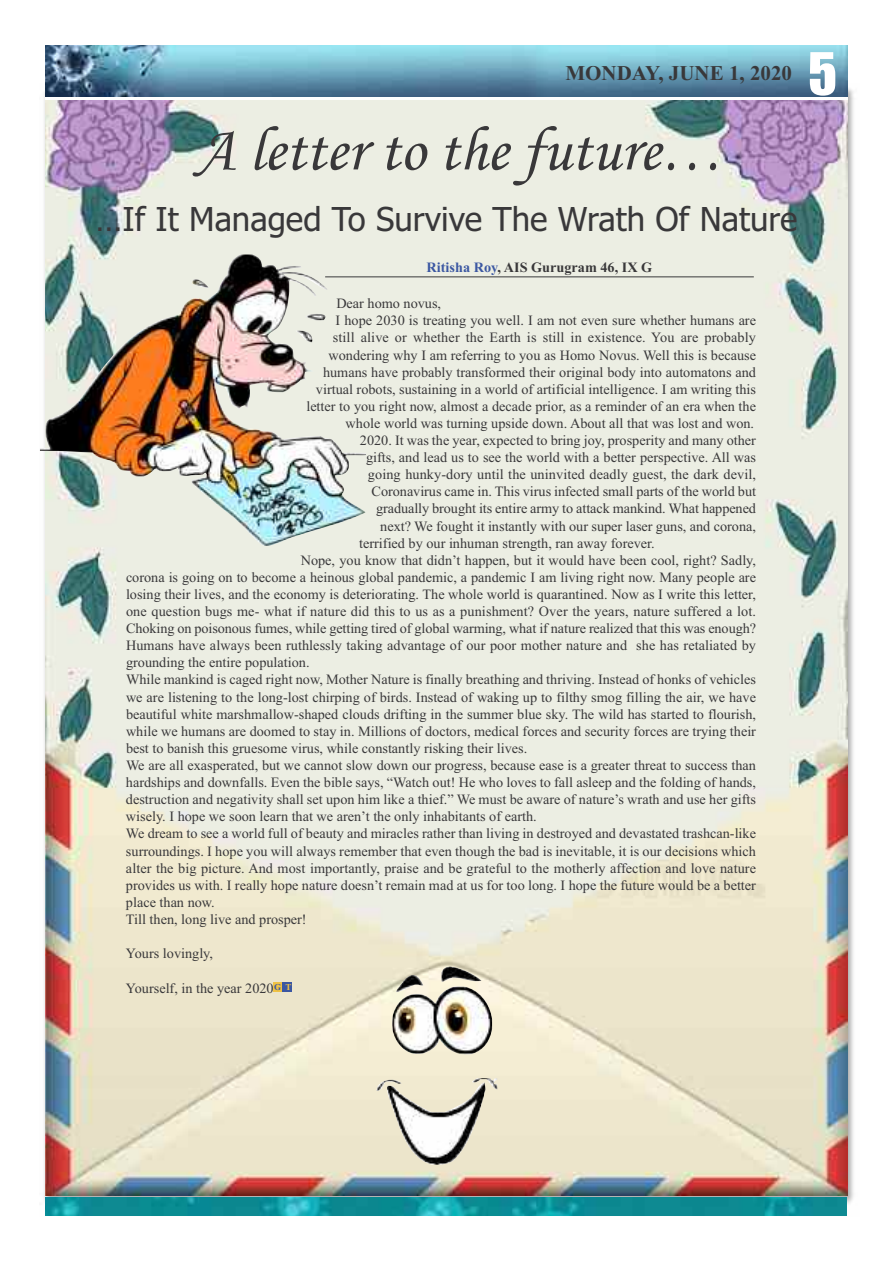
<style>
.page{position:relative;width:893px;height:1263px;background:#fff}
.page>*{position:absolute;margin:0;border:0;box-sizing:border-box;transform-origin:0 0}
.t1{font:63px "Monotype Corsiva";color:#39383a}
.t2{font:54px "Impact";color:#fff}
.t3{font:33px "Tahoma";color:#39383a}
.t4{font:700 21px "Times New Roman";color:#39383a}
.t5{font:14.25px "Times New Roman";color:#39383a}
.t6{font:700 14.25px "Times New Roman";color:#39383a}
.s1{color:#3b57a2}
</style>
<div class="page">
<img style="left:45px;top:99px;width:802px;height:1116px">
<div style="left:45px;top:45px;width:803px;height:54px;background:linear-gradient(to right,#fff,#fff)"></div>
<img style="left:45px;top:45px;width:803px;height:51px">
<svg style="left:45px;top:1197px;width:801px;height:18px;background:#0d9099"></svg>
<div style="left:274px;top:982px;width:9px;height:9px;background:#efc244"></div>
<div style="left:283px;top:982px;width:9px;height:9px;background:#3b57a2"></div>
<img style="left:40px;top:254px;width:326px;height:292px">
<img style="left:392px;top:967px;width:100px;height:87px">
<img style="left:377px;top:1078px;width:120px;height:86px">
<hr style="left:325px;top:276px;width:429px;height:1px;background:#39383a">
<h3 class="t4" style="left:565px;top:60px;width:228px">MONDAY, JUNE 1, 2020</h3>
<h1 class="t1" style="left:196px;top:111px;width:529px">A letter to the future…</h1>
<h3 class="t3" style="left:95px;top:200px;width:704px">…If It Managed To Survive The Wrath Of Nature</h3>
<p class="t6" style="left:427px;top:259px;width:227px"><span class="s1">Ritisha Roy</span>, AIS Gurugram 46, IX G</p>
<p class="t5" style="left:336px;top:295px;width:106px">Dear homo novus,</p>
<p class="t5" style="left:335px;top:312px;width:422px">I hope 2030 is treating you well. I am not even sure whether humans are</p>
<p class="t5" style="left:333px;top:329px;width:425px">still alive or whether the Earth is still in existence. You are probably</p>
<p class="t5" style="left:328px;top:346px;width:429px">wondering why I am referring to you as Homo Novus. Well this is because</p>
<p class="t5" style="left:323px;top:363px;width:435px">humans have probably transformed their original body into automatons and</p>
<p class="t5" style="left:316px;top:380px;width:442px">virtual robots, sustaining in a world of artificial intelligence. I am writing this</p>
<p class="t5" style="left:306px;top:398px;width:451px">letter to you right now, almost a decade prior, as a reminder of an era when the</p>
<p class="t5" style="left:346px;top:415px;width:410px">whole world was turning upside down. About all that was lost and won.</p>
<p class="t5" style="left:360px;top:432px;width:398px">2020. It was the year, expected to bring joy, prosperity and many other</p>
<p class="t5" style="left:366px;top:449px;width:391px">gifts, and lead us to see the world with a better perspective. All was</p>
<p class="t5" style="left:368px;top:466px;width:390px">going hunky-dory until the uninvited deadly guest, the dark devil,</p>
<p class="t5" style="left:372px;top:483px;width:386px">Coronavirus came in. This virus infected small parts of the world but</p>
<p class="t5" style="left:376px;top:500px;width:381px">gradually brought its entire army to attack mankind. What happened</p>
<p class="t5" style="left:380px;top:517px;width:377px">next? We fought it instantly with our super laser guns, and corona,</p>
<p class="t5" style="left:359px;top:534px;width:297px">terrified by our inhuman strength, ran away forever.</p>
<p class="t5" style="left:301px;top:551px;width:457px">Nope, you know that didn’t happen, but it would have been cool, right? Sadly,</p>
<p class="t5" style="left:126px;top:569px;width:631px">corona is going on to become a heinous global pandemic, a pandemic I am living right now. Many people are</p>
<p class="t5" style="left:126px;top:586px;width:631px">losing their lives, and the economy is deteriorating. The whole world is quarantined. Now as I write this letter,</p>
<p class="t5" style="left:126px;top:603px;width:632px">one question bugs me- what if nature did this to us as a punishment? Over the years, nature suffered a lot.</p>
<p class="t5" style="left:126px;top:620px;width:632px">Choking on poisonous fumes, while getting tired of global warming, what if nature realized that this was enough?</p>
<p class="t5" style="left:126px;top:637px;width:631px">Humans have always been ruthlessly taking advantage of our poor mother nature and she has retaliated by</p>
<p class="t5" style="left:126px;top:654px;width:185px">grounding the entire population.</p>
<p class="t5" style="left:126px;top:671px;width:631px">While mankind is caged right now, Mother Nature is finally breathing and thriving. Instead of honks of vehicles</p>
<p class="t5" style="left:126px;top:688px;width:631px">we are listening to the long-lost chirping of birds. Instead of waking up to filthy smog filling the air, we have</p>
<p class="t5" style="left:126px;top:705px;width:631px">beautiful white marshmallow-shaped clouds drifting in the summer blue sky. The wild has started to flourish,</p>
<p class="t5" style="left:126px;top:722px;width:631px">while we humans are doomed to stay in. Millions of doctors, medical forces and security forces are trying their</p>
<p class="t5" style="left:126px;top:740px;width:403px">best to banish this gruesome virus, while constantly risking their lives.</p>
<p class="t5" style="left:126px;top:757px;width:631px">We are all exasperated, but we cannot slow down our progress, because ease is a greater threat to success than</p>
<p class="t5" style="left:126px;top:774px;width:631px">hardships and downfalls. Even the bible says, “Watch out! He who loves to fall asleep and the folding of hands,</p>
<p class="t5" style="left:126px;top:791px;width:631px">destruction and negativity shall set upon him like a thief.” We must be aware of nature’s wrath and use her gifts</p>
<p class="t5" style="left:126px;top:808px;width:412px">wisely. I hope we soon learn that we aren’t the only inhabitants of earth.</p>
<p class="t5" style="left:126px;top:825px;width:631px">We dream to see a world full of beauty and miracles rather than living in destroyed and devastated trashcan-like</p>
<p class="t5" style="left:126px;top:842px;width:631px">surroundings. I hope you will always remember that even though the bad is inevitable, it is our decisions which</p>
<p class="t5" style="left:126px;top:859px;width:631px">alter the big picture. And most importantly, praise and be grateful to the motherly affection and love nature</p>
<p class="t5" style="left:126px;top:876px;width:631px">provides us with. I really hope nature doesn’t remain mad at us for too long. I hope the future would be a better</p>
<p class="t5" style="left:126px;top:893px;width:90px">place than now.</p>
<p class="t5" style="left:126px;top:911px;width:182px">Till then, long live and prosper!</p>
<p class="t5" style="left:126px;top:945px;width:89px">Yours lovingly,</p>
<p class="t5" style="left:126px;top:980px;width:167px">Yourself, in the year 2020<sup>G</sup> <sup>T</sup></p>
<h2 class="t2" style="left:808px;top:45px;width:30px">5</h2>
</div>
